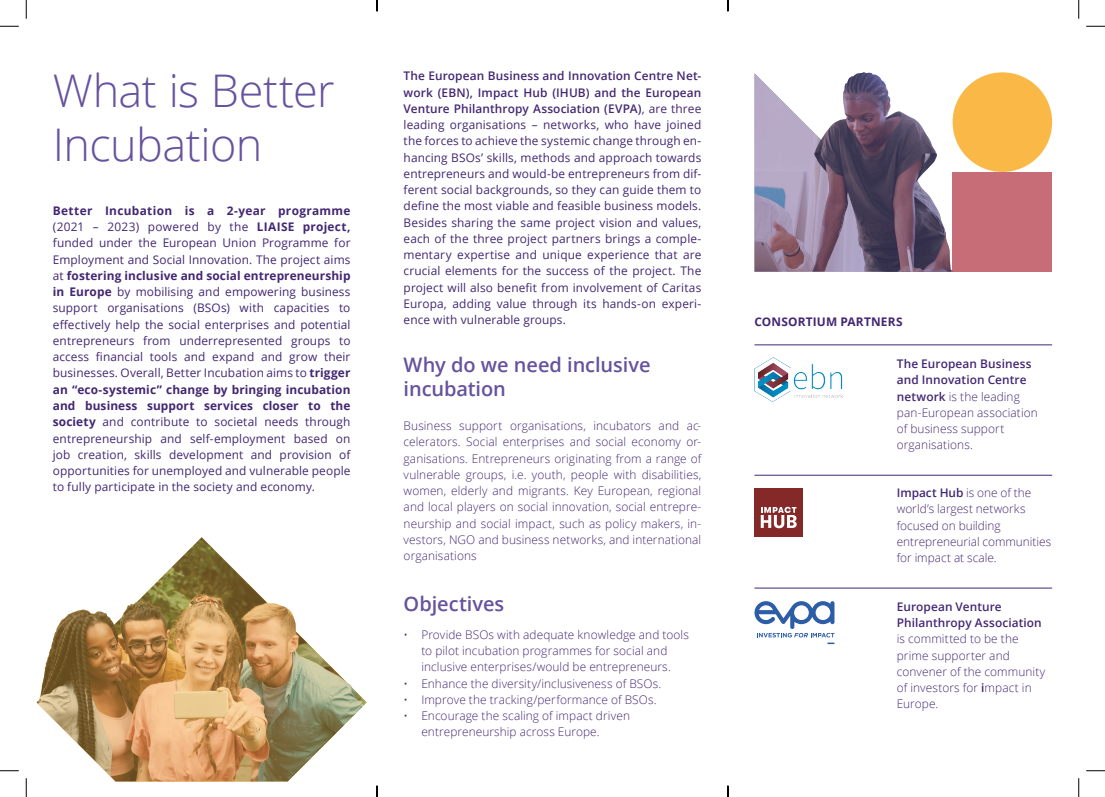
<style>
.page{position:relative;width:1105px;height:797px;background:#fff}
.page>*{position:absolute;margin:0;border:0;box-sizing:border-box;transform-origin:0 0}
.TIT_1{font:300 45px/54px "Open Sans";letter-spacing:-.01em;color:#66529e}
.TIT_1-2{font:600 20px/24px "Open Sans";letter-spacing:-.005em;color:#66529e}
.Stile_di_paragrafo_1{font:11.88px/16.2px "Open Sans";letter-spacing:.01em;color:#432773;text-align:justify}
.Stile_di_paragrafo_1-2{font:300 11.88px/16.2px "Open Sans";letter-spacing:.005em;color:#432773}
.Stile_di_paragrafo_1-3{font:700 11.88px "Open Sans";letter-spacing:.015em;color:#432773}
.s1{font-weight:600}
.s2{font-weight:700}
</style>
<div class="page">
<img style="left:145px;top:537px;width:114px;height:57px">
<svg style="left:37px;top:594px;width:330px;height:187px"></svg>
<img style="left:79px;top:596px;width:118px;height:57px">
<div style="left:952px;top:172px;width:100px;height:100px;background:#c76d77"></div>
<div style="left:952px;top:72px;width:100px;height:100px;background:#fab946;border-radius:50%"></div>
<img style="left:754px;top:73px;width:199px;height:199px">
<img style="left:814px;top:72px;width:137px;height:200px">
<svg style="left:754px;top:601px;width:80px;height:43px"></svg>
<img style="left:754px;top:358px;width:88px;height:43px">
<div style="left:754px;top:488px;width:49px;height:48px;background:#842927"></div>
<svg style="left:761px;top:507px;width:36px;height:21px"></svg>
<hr style="left:754px;top:344px;width:298px;height:1px;background:#432773">
<hr style="left:754px;top:475px;width:298px;height:1px;background:#432773">
<hr style="left:754px;top:588px;width:298px;height:1px;background:#432773">
<svg style="left:0;top:25px;width:19px;height:2px"></svg>
<svg style="left:1086px;top:25px;width:19px;height:2px"></svg>
<svg style="left:0;top:770px;width:19px;height:1px"></svg>
<svg style="left:1086px;top:770px;width:19px;height:1px"></svg>
<svg style="left:25px;top:0;width:2px;height:19px"></svg>
<svg style="left:25px;top:778px;width:2px;height:19px"></svg>
<svg style="left:1078px;top:0;width:1px;height:19px"></svg>
<svg style="left:1078px;top:778px;width:1px;height:19px"></svg>
<svg style="left:376px;top:0;width:2px;height:11px"></svg>
<svg style="left:376px;top:785px;width:2px;height:12px"></svg>
<svg style="left:727px;top:0;width:2px;height:11px"></svg>
<svg style="left:727px;top:785px;width:2px;height:12px"></svg>
<p class="TIT_1" style="left:53px;top:62px;width:283px">What is Better<br>Incubation</p>
<p class="Stile_di_paragrafo_1" style="left:404px;top:68px;width:299px"><span class="s1">The European Business and Innovation Centre Net&shy;work (EBN), Impact Hub (IHUB) and the European Venture Philanthropy Association (EVPA)</span>, are three leading organisations – networks, who have joined the forces to achieve the systemic change through en&shy;hancing BSOs’ skills, methods and approach towards entrepreneurs and would-be entrepreneurs from dif&shy;ferent social backgrounds, so they can guide them to define the most viable and feasible business models.<br>Besides sharing the same project vision and values, each of the three project partners brings a comple&shy;mentary expertise and unique experience that are crucial elements for the success of the project. The project will also benefit from involvement of Caritas Europa, adding value through its hands-on experi&shy;ence with vulnerable groups.</p>
<p class="Stile_di_paragrafo_1" style="left:53px;top:202px;width:299px"><span class="s2">Better Incubation is a 2-year programme </span>(2021 – 2023) powered by the <span class="s2">LIAISE project, </span>funded under the European Union Programme for Employment and Social Innovation. The project aims at <span class="s2">fostering inclusive and social entrepreneurship in Europe</span> by mobilising and empowering business support organisations (BSOs) with capacities to effectively help the social enterprises and potential entrepreneurs from underrepresented groups to access financial tools and expand and grow their businesses. Overall, Better Incubation aims to <span class="s2">trigger an “eco-systemic” change by bringing incubation and business support services closer to the society</span> and contribute to societal needs through entrepreneurship and self-employment based on job creation, skills development and provision of opportunities for unemployed and vulnerable people to fully participate in the society and economy.</p>
<p class="TIT_1-2" style="left:404px;top:352px;width:248px">Why do we need inclusive incubation</p>
<p class="Stile_di_paragrafo_1-2" style="left:404px;top:417px;width:299px;text-align:justify">Business support organisations, incubators and ac&shy;celerators. Social enterprises and social economy or&shy;ganisations. Entrepreneurs originating from a range of vulnerable groups, i.e. youth, people with disabilities, women, elderly and migrants. Key European, regional and local players on social innovation, social entrepre&shy;neurship and social impact, such as policy makers, in&shy;vestors, NGO and business networks, and international organisations</p>
<p class="TIT_1-2" style="left:404px;top:591px;width:102px">Objectives</p>
<p class="Stile_di_paragrafo_1-2" style="left:404px;top:626px;width:287px;text-align:center">• Provide BSOs with adequate knowledge and tools to pilot incubation programmes for social and inclusive enterprises/would be entrepreneurs.</p>
<p class="Stile_di_paragrafo_1-2" style="left:404px;top:674px;width:259px">• Enhance the diversity/inclusiveness of BSOs.</p>
<p class="Stile_di_paragrafo_1-2" style="left:404px;top:691px;width:254px">• Improve the tracking/performance of BSOs.</p>
<p class="Stile_di_paragrafo_1-2" style="left:421px;top:707px;width:210px;text-indent:-18px">• Encourage the scaling of impact driven entrepreneurship across Europe.</p>
<p class="Stile_di_paragrafo_1-3" style="left:754px;top:313px;width:150px">CONSORTIUM PARTNERS</p>
<p class="Stile_di_paragrafo_1-2" style="left:897px;top:355px;width:143px"><span class="s1">The European Business and Innovation Centre network</span> is the leading pan-European association of business support organisations.</p>
<p class="Stile_di_paragrafo_1-2" style="left:897px;top:484px;width:156px"><span class="s1">Impact Hub</span> is one of the world’s largest networks focused on building entrepreneurial communities for impact at scale.</p>
<p class="Stile_di_paragrafo_1-2" style="left:897px;top:598px;width:150px"><span class="s1">European Venture<br>Philanthropy Association </span>is committed to be the prime supporter and convener of the community of investors for <span class="s1">i</span>mpact in<br>Europe.</p>
</div>
